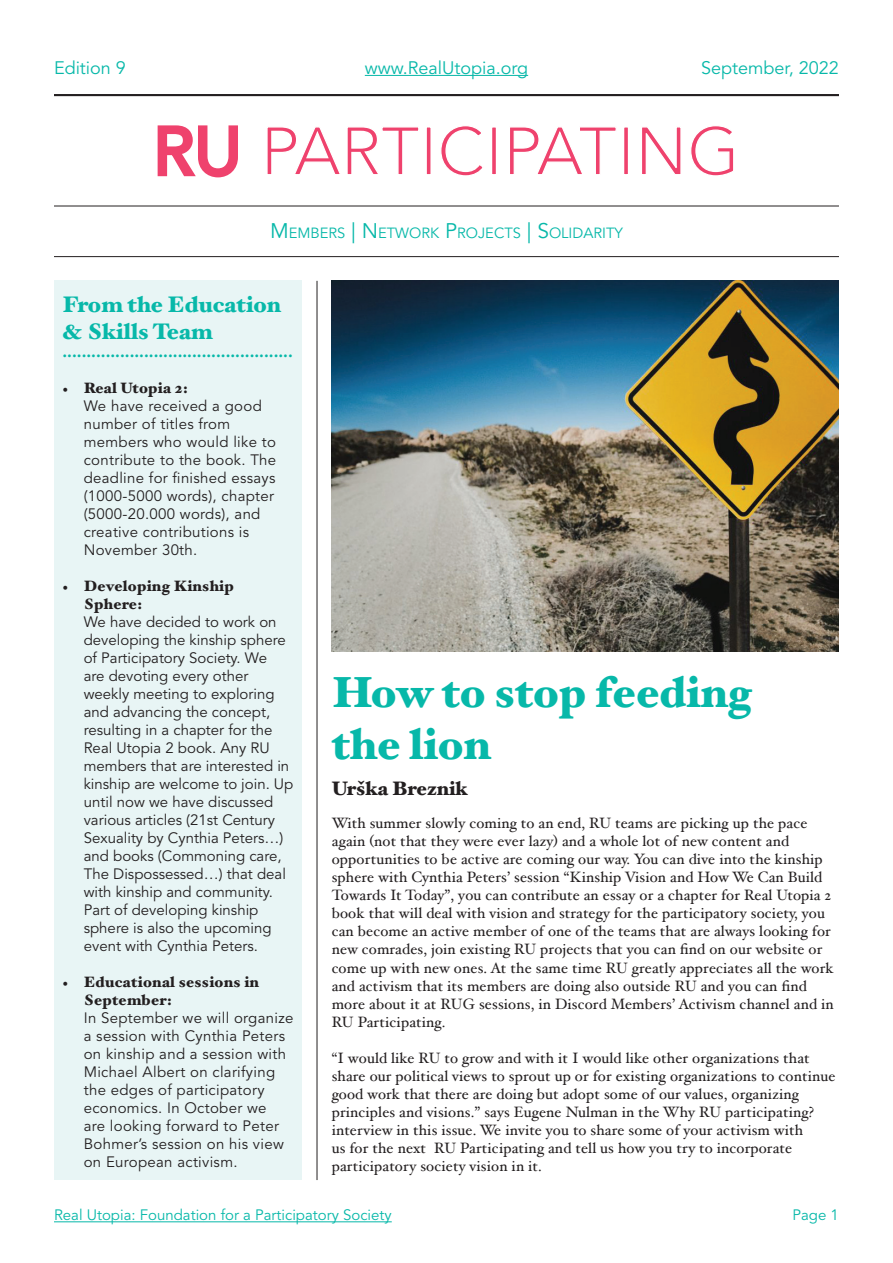
<style>
.page{position:relative;width:893px;height:1263px;background:#fff}
.page>*{position:absolute;margin:0;border:0;box-sizing:border-box;transform-origin:0 0}
.t1{font:67.5px "Avenir LT Std";color:#ef426d}
.t2{font:900 43.5px/52.2px "Hoefler Text";color:#07b8a9}
.t3{font:900 22.5px/27px "Hoefler Text";color:#07b8a9}
.t4{font:900 19.5px "Hoefler Text";color:#231f20}
.t5{font:18px "Avenir LT Std";color:#07b8a9}
.t6{font:15px/18px "Hoefler Text";letter-spacing:.01em;color:#231f20}
.t7{font:15px/18px "Avenir LT Std";color:#231f20}
.t8{font:15px/18px "Avenir LT Std";letter-spacing:.02em;color:#231f20}
.t9{font:900 15px/18px "Hoefler Text";letter-spacing:.02em;color:#231f20}
.t10{font:15px "Avenir LT Std";color:#07b8a9}
.t11{font:900 15px "Hoefler Text";color:#07b8a9}
.t12{font:14.7px "Avenir LT Std";color:#07b8a9}
.s1{font-weight:500}
.s2{font-size:21px}
.s3{font-family:"Minion Pro";font-weight:400}
</style>
<div class="page">
<svg style="left:157px;top:125px;width:81px;height:53px"></svg>
<hr style="left:54px;top:94px;width:785px;height:2px;background:#231f20">
<hr style="left:54px;top:206px;width:785px;height:1px;background:#231f20">
<hr style="left:54px;top:256px;width:785px;height:1px;background:#231f20">
<hr style="left:365px;top:75px;width:163px;height:1px;background:#07b8a9">
<hr style="left:54px;top:1221px;width:338px;height:1px;background:#07b8a9">
<img style="left:332px;top:281px;width:507px;height:370px">
<hr style="left:317px;top:281px;width:1px;height:899px;background:#231f20">
<div style="left:54px;top:281px;width:248px;height:899px;background:#e8f5f5"></div>
<p class="t5" style="left:54px;top:57px;width:73px">Edition 9</p>
<p class="t5" style="left:365px;top:57px;width:165px">www.RealUtopia.org</p>
<p class="t5" style="left:701px;top:57px;width:139px">September, 2022</p>
<h1 class="t1" style="left:153px;top:113px;width:588px"><span class="s1">RU</span> PARTICIPATING</h1>
<p class="t12" style="left:270px;top:224px;width:323px"><span class="s2">M</span>EM BERS <span class="s2">| N</span>ETWORK <span class="s2">P</span>ROJECTS <span class="s2">| S</span>OLI DARIT</p>
<p class="t12" style="left:614px;top:224px;width:10px">Y</p>
<h3 class="t3" style="left:63px;top:290px;width:220px">From the Education &amp; Skills Team</h3>
<p class="t11" style="left:63px;top:343px;width:232px">................................................</p>
<p class="t9" style="left:63px;top:379px;width:127px"><span class="s3">•</span> Real Utopia 2:</p>
<p class="t8" style="left:84px;top:397px;width:194px">We have received a good number of titles from members who would like to contribute to the book. The deadline for finished essays (1000-5000 words), chapter (5000-20.000 words), and creative contributions is<br>November 30th.</p>
<p class="t9" style="left:84px;top:577px;width:152px;text-indent:-21px"><span class="s3">•</span> Developing Kinship<br>Sphere:</p>
<p class="t7" style="left:84px;top:613px;width:211px">We have decided to work on developing the kinship sphere of Participatory Society. We<br>are devoting every other weekly meeting to exploring and advancing the concept, resulting in a chapter for the<br>Real Utopia 2 book. Any RU members that are interested in kinship are welcome to join. Up until now we have discussed various articles (21st Century<br>Sexuality by Cynthia Peters…) and books (Commoning care,<br>The Dispossessed…) that deal with kinship and community.<br>Part of developing kinship sphere is also the upcoming event with Cynthia Peters.</p>
<p class="t9" style="left:84px;top:973px;width:177px;text-indent:-21px"><span class="s3">•</span> Educational sessions in<br>September:</p>
<p class="t8" style="left:84px;top:1009px;width:211px">In September we will organize a session with Cynthia Peters on kinship and a session with<br>Michael Albert on clarifying the edges of participatory economics. In October we<br>are looking forward to Peter<br>Bohmer’s session on his view on European activism.</p>
<h2 class="t2" style="left:332px;top:666px;width:422px">How to stop feeding the lion</h2>
<h3 class="t4" style="left:332px;top:777px;width:138px">Urška Breznik</h3>
<p class="t6" style="left:332px;top:814px;width:504px">With summer slowly coming to an end, RU teams are picking up the pace again (not that they were ever lazy) and a whole lot of new content and opportunities to be active are coming our way. You can dive into the kinship sphere with Cynthia Peters’ session “Kinship Vision and How We Can Build Towards It Today”, you can contribute an essay or a chapter for Real Utopia 2 book that will deal with vision and strategy for the participatory society, you can become an active member of one of the teams that are always looking for new comrades, join existing RU projects that you can find on our website or come up with new ones. At the same time RU greatly appreciates all the work and activism that its members are doing also outside RU and you can find more about it at RUG sessions, in Discord Members’ Activism channel and in RU Participating.</p>
<p class="t6" style="left:332px;top:1048px;width:505px">“I would like RU to grow and with it I would like other organizations that share our political views to sprout up or for existing organizations to continue good work that there are doing but adopt some of our values, organizing principles and visions.” says Eugene Nulman in the Why RU participating? interview in this issue. We invite you to share some of your activism with<br>us for the next RU Participating and tell us how you try to incorporate participatory society vision in it.</p>
<p class="t10" style="left:54px;top:1206px;width:339px">Real Utopia: Foundation for a Participatory Society</p>
<p class="t10" style="left:793px;top:1206px;width:48px">Page 1</p>
</div>
